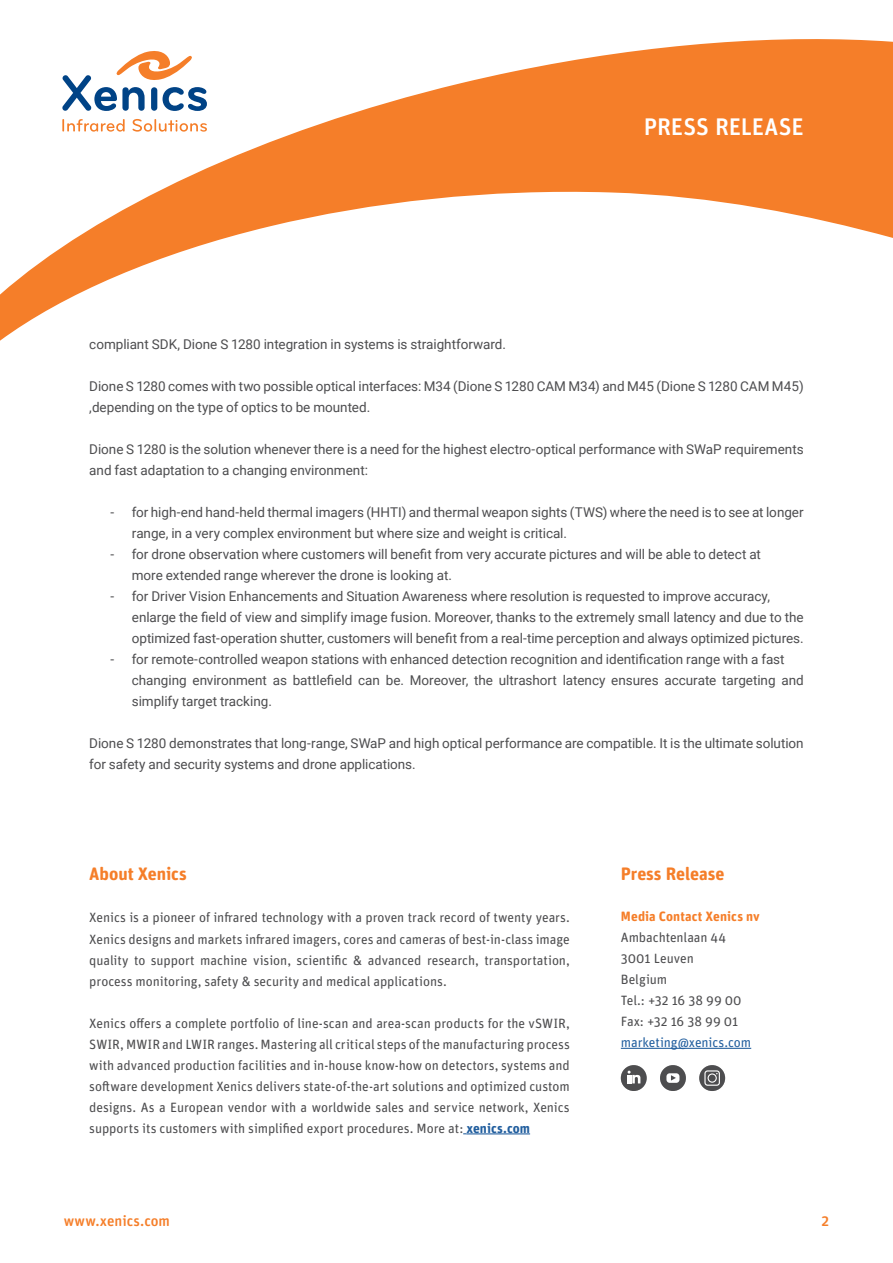
<style>
.page{position:relative;width:893px;height:1263px;background:#fff}
.page>*{position:absolute;margin:0;border:0;box-sizing:border-box;transform-origin:0 0}
.t1{font:500 24px "FF Unit Pro";letter-spacing:-.005em;color:#fff}
.t2{font:700 18px "Unit Rounded Pro";letter-spacing:-.005em;color:#f57e29}
.t3{font:500 15px "Unit Rounded Pro";color:#f57e29}
.t4{font:13.5px/21px "Roboto";letter-spacing:-.005em;color:#4d4d4f}
.t5{font:13.5px/21px "Unit Rounded Pro";letter-spacing:-.005em;color:#4d4d4f;text-align:justify}
.t6{font:700 13.5px "Unit Rounded Pro";letter-spacing:.01em;color:#f57e29}
.t7{font:13.5px "Unit Rounded Pro";letter-spacing:-.005em;color:#215e9e}
.s1{font-weight:700;color:#215e9e}
</style>
<div class="page">
<svg style="left:0;top:39px;width:893px;height:302px"></svg>
<hr style="left:466px;top:1133px;width:64px;height:1px;background:#215e9e">
<hr style="left:621px;top:1048px;width:130px;height:1px;background:#215e9e">
<svg style="left:62px;top:49px;width:145px;height:62px"></svg>
<svg style="left:62px;top:119px;width:63px;height:13px"></svg>
<svg style="left:133px;top:119px;width:74px;height:13px"></svg>
<div style="left:660px;top:1065px;width:26px;height:26px;background:#4d4d4f;border-radius:50%"></div>
<div style="left:666px;top:1073px;width:13px;height:10px;background:#fff;border-radius:3px"></div>
<svg style="left:671px;top:1075px;width:5px;height:5px"></svg>
<div style="left:621px;top:1065px;width:26px;height:26px;background:#4d4d4f;border-radius:50%"></div>
<svg style="left:627px;top:1070px;width:13px;height:13px"></svg>
<div style="left:699px;top:1065px;width:26px;height:26px;background:#4d4d4f;border-radius:50%"></div>
<svg style="left:704px;top:1070px;width:16px;height:16px"></svg>
<h1 class="t1" style="left:644px;top:109px;width:161px">PRESS RELEASE</h1>
<p class="t4" style="left:89px;top:333px;width:418px">compliant SDK, Dione S 1280 integration in systems is straightforward.</p>
<p class="t4" style="left:89px;top:375px;width:716px">Dione S 1280 comes with two possible optical interfaces: M34 (Dione S 1280 CAM M34) and M45 (Dione S 1280 CAM M45) ,depending on the type of optics to be mounted.</p>
<p class="t4" style="left:89px;top:438px;width:716px">Dione S 1280 is the solution whenever there is a need for the highest electro-optical performance with SWaP requirements and fast adaptation to a changing environment:</p>
<p class="t4" style="left:132px;top:501px;width:673px;text-indent:-21px">- for high-end hand-held thermal imagers (HHTI) and thermal weapon sights (TWS) where the need is to see at longer range, in a very complex environment but where size and weight is critical.</p>
<p class="t4" style="left:132px;top:543px;width:631px;text-indent:-21px">- for drone observation where customers will benefit from very accurate pictures and will be able to detect at more extended range wherever the drone is looking at.</p>
<p class="t4" style="left:132px;top:585px;width:673px;text-indent:-21px">- for Driver Vision Enhancements and Situation Awareness where resolution is requested to improve accuracy, enlarge the field of view and simplify image fusion. Moreover, thanks to the extremely small latency and due to the optimized fast-operation shutter, customers will benefit from a real-time perception and always optimized pictures.</p>
<p class="t4" style="left:132px;top:648px;width:673px;text-indent:-21px">- for remote-controlled weapon stations with enhanced detection recognition and identification range with a fast changing environment as battlefield can be. Moreover, the ultrashort latency ensures accurate targeting and simplify target tracking.</p>
<p class="t4" style="left:89px;top:732px;width:716px">Dione S 1280 demonstrates that long-range, SWaP and high optical performance are compatible. It is the ultimate solution for safety and security systems and drone applications.</p>
<h2 class="t2" style="left:89px;top:861px;width:99px">About Xenics</h2>
<p class="t5" style="left:89px;top:907px;width:482px">Xenics is a pioneer of infrared technology with a proven track record of twenty years.<br>Xenics designs and markets infrared imagers, cores and cameras of best-in-class image quality to support machine vision, scientific &amp; advanced research, transportation, process monitoring, safety &amp; security and medical applications.</p>
<p class="t5" style="left:89px;top:1012px;width:482px">Xenics offers a complete portfolio of line-scan and area-scan products for the vSWIR, SWIR, MWIR and LWIR ranges. Mastering all critical steps of the manufacturing process with advanced production facilities and in-house know-how on detectors, systems and software development Xenics delivers state-of-the-art solutions and optimized custom designs. As a European vendor with a worldwide sales and service network, Xenics supports its customers with simplified export procedures. More at: <span class="s1">xenics.com</span></p>
<p class="t3" style="left:64px;top:1210px;width:108px">www.xenics.com</p>
<h2 class="t2" style="left:621px;top:861px;width:105px">Press Release</h2>
<p class="t6" style="left:621px;top:906px;width:141px">Media Contact Xenics nv</p>
<p class="t5" style="left:621px;top:926px;width:122px;text-align:left">Ambachtenlaan 44<br>3001 Leuven<br>Belgium<br>Tel.: +32 16 38 99 00<br>Fax: +32 16 38 99 01</p>
<p class="t7" style="left:621px;top:1033px;width:132px">marketing@xenics.com</p>
<p class="t3" style="left:821px;top:1210px;width:9px">2</p>
</div>
